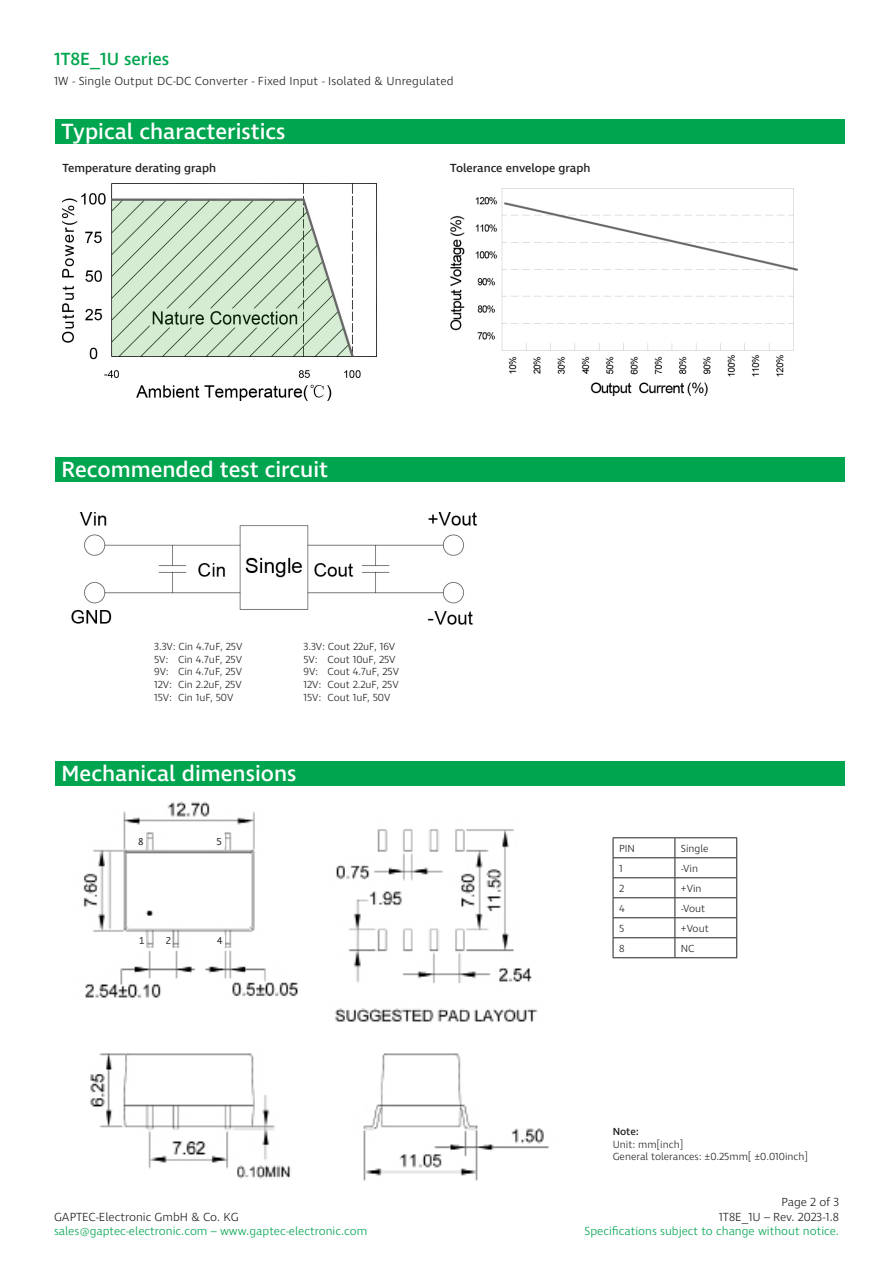
<style>
.page{position:relative;width:893px;height:1263px;background:#fff}
.page>*{position:absolute;margin:0;border:0;box-sizing:border-box;transform-origin:0 0}
.t1{font:500 22.5px "Ingra";color:#fff}
.t2{font:500 18px "Ingra";color:#00a54f}
.t3{font:300 12px/14.4px "Ingra";letter-spacing:.01em;color:#231f20;text-align:right}
.t4{font:300 12px "Ingra";color:#00a54f}
.t5{font:500 12px "Ingra";color:#231f20}
.t6{font:300 10.5px "Ingra";color:#231f20}
.t7{font:500 10.5px "Ingra";color:#231f20}
.t8{font:9px "Monaco";color:#231f20}
</style>
<div class="page">
<div style="left:55px;top:119px;width:790px;height:25px;background:#00a54f"></div>
<div style="left:55px;top:457px;width:790px;height:25px;background:#00a54f"></div>
<div style="left:55px;top:761px;width:790px;height:25px;background:#00a54f"></div>
<img style="left:62px;top:183px;width:314px;height:217px">
<img style="left:72px;top:512px;width:404px;height:113px">
<hr style="left:613px;top:837px;width:62px;height:1px;background:#231f20">
<hr style="left:675px;top:837px;width:62px;height:1px;background:#231f20">
<hr style="left:613px;top:857px;width:62px;height:1px;background:#231f20">
<hr style="left:675px;top:857px;width:62px;height:1px;background:#231f20">
<hr style="left:613px;top:877px;width:62px;height:1px;background:#231f20">
<hr style="left:675px;top:877px;width:62px;height:1px;background:#231f20">
<hr style="left:613px;top:897px;width:62px;height:1px;background:#231f20">
<hr style="left:675px;top:897px;width:62px;height:1px;background:#231f20">
<hr style="left:613px;top:917px;width:62px;height:1px;background:#231f20">
<hr style="left:675px;top:917px;width:62px;height:1px;background:#231f20">
<hr style="left:613px;top:937px;width:62px;height:1px;background:#231f20">
<svg style="left:613px;top:838px;width:1px;height:119px"></svg>
<hr style="left:675px;top:937px;width:62px;height:1px;background:#231f20">
<svg style="left:674px;top:838px;width:1px;height:119px"></svg>
<svg style="left:736px;top:838px;width:1px;height:119px"></svg>
<hr style="left:613px;top:957px;width:62px;height:1px;background:#231f20">
<hr style="left:675px;top:957px;width:62px;height:1px;background:#231f20">
<img style="left:450px;top:188px;width:347px;height:207px">
<img style="left:83px;top:801px;width:466px;height:380px">
<div style="left:134px;top:834px;width:12px;height:12px;background:#fff"></div>
<div style="left:217px;top:835px;width:7px;height:12px;background:#fff"></div>
<div style="left:134px;top:935px;width:12px;height:15px;background:#fff"></div>
<div style="left:160px;top:933px;width:12px;height:17px;background:#fff"></div>
<div style="left:212px;top:935px;width:12px;height:11px;background:#fff"></div>
<h2 class="t2" style="left:54px;top:48px;width:117px">1T8E_1U series</h2>
<p class="t3" style="left:54px;top:75px;width:401px">1W - Single Output DC-DC Converter - Fixed Input - Isolated &amp; Unregulated</p>
<p class="t1" style="left:62px;top:117px;width:225px">Typical characteristics</p>
<p class="t5" style="left:62px;top:160px;width:155px">Temperature derating graph</p>
<p class="t5" style="left:450px;top:160px;width:142px">Tolerance envelope graph</p>
<p class="t1" style="left:62px;top:455px;width:268px">Recommended test circuit</p>
<p class="t6" style="left:154px;top:640px;width:90px">3.3V: Cin 4.7uF, 25V</p>
<p class="t6" style="left:154px;top:653px;width:89px">5V: Cin 4.7uF, 25V</p>
<p class="t6" style="left:154px;top:665px;width:89px">9V: Cin 4.7uF, 25V</p>
<p class="t6" style="left:154px;top:678px;width:89px">12V: Cin 2.2uF, 25V</p>
<p class="t6" style="left:154px;top:690px;width:81px">15V: Cin 1uF, 50V</p>
<p class="t6" style="left:303px;top:640px;width:93px">3.3V: Cout 22uF, 16V</p>
<p class="t6" style="left:303px;top:653px;width:94px">5V: Cout 10uF, 25V</p>
<p class="t6" style="left:303px;top:665px;width:97px">9V: Cout 4.7uF, 25V</p>
<p class="t6" style="left:303px;top:678px;width:97px">12V: Cout 2.2uF, 25V</p>
<p class="t6" style="left:303px;top:690px;width:89px">15V: Cout 1uF, 50V</p>
<p class="t1" style="left:62px;top:759px;width:236px">Mechanical dimensions</p>
<p class="t6" style="left:141px;top:834px;width:7px">8</p>
<p class="t6" style="left:218px;top:834px;width:7px">5</p>
<p class="t8" style="left:138px;top:834px;width:7px">8</p>
<p class="t8" style="left:216px;top:834px;width:7px">5</p>
<p class="t6" style="left:141px;top:931px;width:5px">1</p>
<p class="t6" style="left:218px;top:931px;width:7px">4</p>
<p class="t8" style="left:139px;top:933px;width:7px">1</p>
<p class="t8" style="left:166px;top:933px;width:7px">2</p>
<p class="t8" style="left:217px;top:933px;width:7px">4</p>
<p class="t3" style="left:54px;top:1210px;width:186px">GAPTEC-Electronic GmbH &amp; Co. KG</p>
<p class="t4" style="left:54px;top:1223px;width:315px">sales@gaptec-electronic.com – www.gaptec-electronic.com</p>
<p class="t6" style="left:619px;top:842px;width:17px">PIN</p>
<p class="t6" style="left:681px;top:842px;width:29px">Single</p>
<p class="t6" style="left:619px;top:862px;width:5px">1</p>
<p class="t6" style="left:681px;top:862px;width:19px">-Vin</p>
<p class="t6" style="left:619px;top:882px;width:7px">2</p>
<p class="t6" style="left:681px;top:882px;width:22px">+Vin</p>
<p class="t6" style="left:619px;top:902px;width:7px">4</p>
<p class="t6" style="left:681px;top:902px;width:26px">-Vout</p>
<p class="t6" style="left:619px;top:922px;width:7px">5</p>
<p class="t6" style="left:681px;top:922px;width:29px">+Vout</p>
<p class="t6" style="left:619px;top:942px;width:7px">8</p>
<p class="t6" style="left:681px;top:942px;width:15px">NC</p>
<p class="t7" style="left:613px;top:1125px;width:28px">Note:</p>
<p class="t6" style="left:613px;top:1137px;width:72px">Unit: mm[inch]</p>
<p class="t6" style="left:613px;top:1150px;width:197px">General tolerances: ±0.25mm[ ±0.010inch]</p>
<p class="t3" style="left:719px;top:1195px;width:122px">Page 2 of 3<br>1T8E_1U – Rev. 2023-1.8</p>
<p class="t4" style="left:585px;top:1223px;width:256px">Specifications subject to change without notice.</p>
</div>
